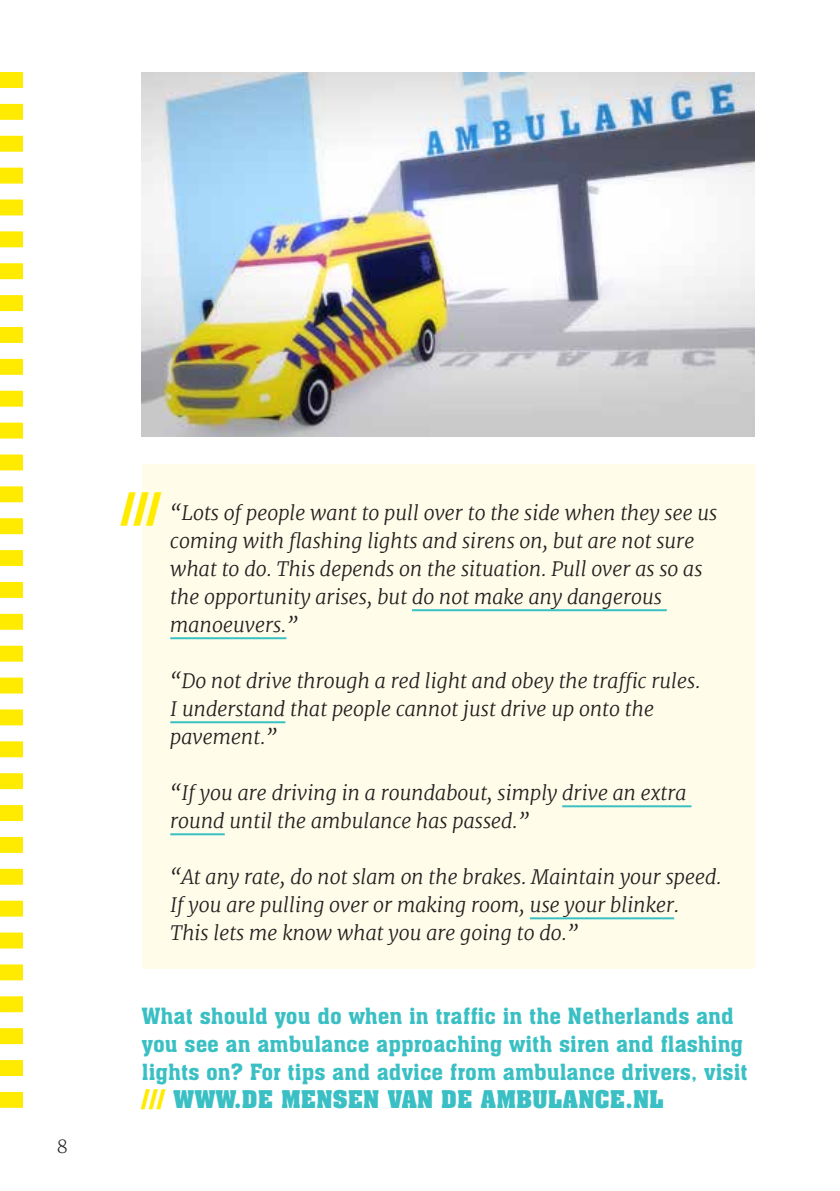
<style>
.page{position:relative;width:840px;height:1191px;background:#fff}
.page>*{position:absolute;margin:0;border:0;box-sizing:border-box;transform-origin:0 0}
.t1{font:700 24px "Aachen BT";color:#3ac0c4}
.t2{font:22px/28px "Aachen BT";color:#3ac0c4}
.t3{font:italic 300 20px/28px "Merriweather";color:#231f20}
.t4{font:300 18px "Merriweather";color:#231f20}
.s1{font-family:"Aachen BT";font-weight:700;font-style:normal;font-size:40px;color:#ffeb00}
.s2{color:#ffeb00}
</style>
<div class="page">
<svg style="left:0;top:72px;width:23px;height:1035px"></svg>
<div style="left:142px;top:464px;width:612px;height:504px;background:#fffde9"></div>
<hr style="left:412px;top:609px;width:254px;height:2px;background:#3ac0c4">
<hr style="left:170px;top:637px;width:116px;height:2px;background:#3ac0c4">
<hr style="left:170px;top:721px;width:115px;height:2px;background:#3ac0c4">
<hr style="left:562px;top:805px;width:129px;height:2px;background:#3ac0c4">
<hr style="left:170px;top:833px;width:55px;height:2px;background:#3ac0c4">
<hr style="left:529px;top:917px;width:144px;height:2px;background:#3ac0c4">
<img style="left:142px;top:72px;width:612px;height:364px">
<p class="t4" style="left:57px;top:1136px;width:12px">8</p>
<p class="t3" style="left:170px;top:499px;width:548px;text-indent:-48px"><span class="s1">///</span> “Lots of people want to pull over to the side when they see us coming with flashing lights and sirens on, but are not sure what to do. This depends on the situation. Pull over as so as the opportunity arises, but do not make any dangerous manoeuvers.”</p>
<p class="t3" style="left:170px;top:667px;width:531px">“Do not drive through a red light and obey the traffic rules.<br>I understand that people cannot just drive up onto the pavement.”</p>
<p class="t3" style="left:170px;top:779px;width:517px">“If you are driving in a roundabout, simply drive an extra round until the ambulance has passed.”</p>
<p class="t3" style="left:170px;top:863px;width:552px">“At any rate, do not slam on the brakes. Maintain your speed.<br>If you are pulling over or making room, use your blinker.<br>This lets me know what you are going to do.”</p>
<p class="t2" style="left:142px;top:1002px;width:607px">What should you do when in traffic in the Netherlands and you see an ambulance approaching with siren and flashing lights on? For tips and advice from ambulance drivers, visit</p>
<p class="t1" style="left:142px;top:1084px;width:523px"><span class="s2">///</span> WWW.DE MENSEN VAN DE AMBULANCE.NL</p>
</div>
